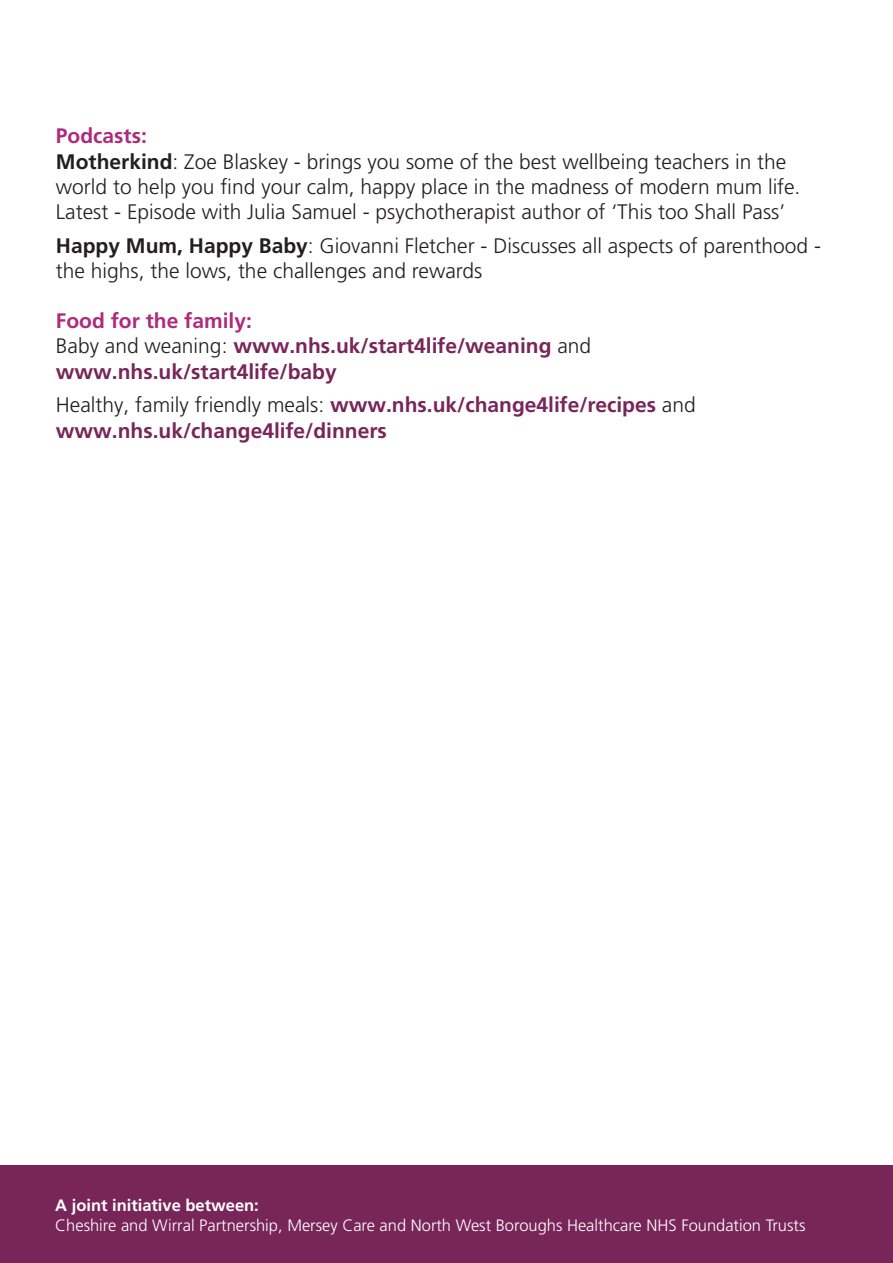
<style>
.page{position:relative;width:893px;height:1263px;background:#fff}
.page>*{position:absolute;margin:0;border:0;box-sizing:border-box;transform-origin:0 0}
.t1{font:300 21px/25.2px "Frutiger LT Pro";color:#231f20}
.t2{font:700 21px/25.2px "Frutiger LT Pro";color:#782659}
.t3{font:700 21px "Frutiger LT Pro";color:#af2b7b}
.t4{font:300 16.5px "Frutiger LT Pro";color:#fff}
.t5{font:700 16.5px "Frutiger LT Pro";color:#fff}
.s1{font-weight:700}
.s2{font-weight:300;color:#231f20}
</style>
<div class="page">
<div style="left:0;top:1165px;width:893px;height:98px;background:#782659"></div>
<p class="t3" style="left:56px;top:124px;width:92px">Podcasts:</p>
<p class="t1" style="left:56px;top:149px;width:746px"><span class="s1">Motherkind</span>: Zoe Blaskey - brings you some of the best wellbeing teachers in the world to help you find your calm, happy place in the madness of modern mum life.<br>Latest - Episode with Julia Samuel - psychotherapist author of ‘This too Shall Pass’</p>
<p class="t1" style="left:56px;top:233px;width:767px"><span class="s1">Happy Mum, Happy Baby</span>: Giovanni Fletcher - Discusses all aspects of parenthood - the highs, the lows, the challenges and rewards</p>
<p class="t3" style="left:56px;top:309px;width:198px">Food for the family:</p>
<p class="t2" style="left:56px;top:334px;width:537px"><span class="s2">Baby and weaning:</span> www.nhs.uk/start4life/weaning <span class="s2">and </span>www.nhs.uk/start4life/baby</p>
<p class="t2" style="left:56px;top:393px;width:641px"><span class="s2">Healthy, family friendly meals:</span> www.nhs.uk/change4life/recipes <span class="s2">and </span>www.nhs.uk/change4life/dinners</p>
<p class="t5" style="left:55px;top:1195px;width:205px">A joint initiative between:</p>
<p class="t4" style="left:55px;top:1215px;width:752px">Cheshire and Wirral Partnership, Mersey Care and North West Boroughs Healthcare NHS Foundation Trusts</p>
</div>
